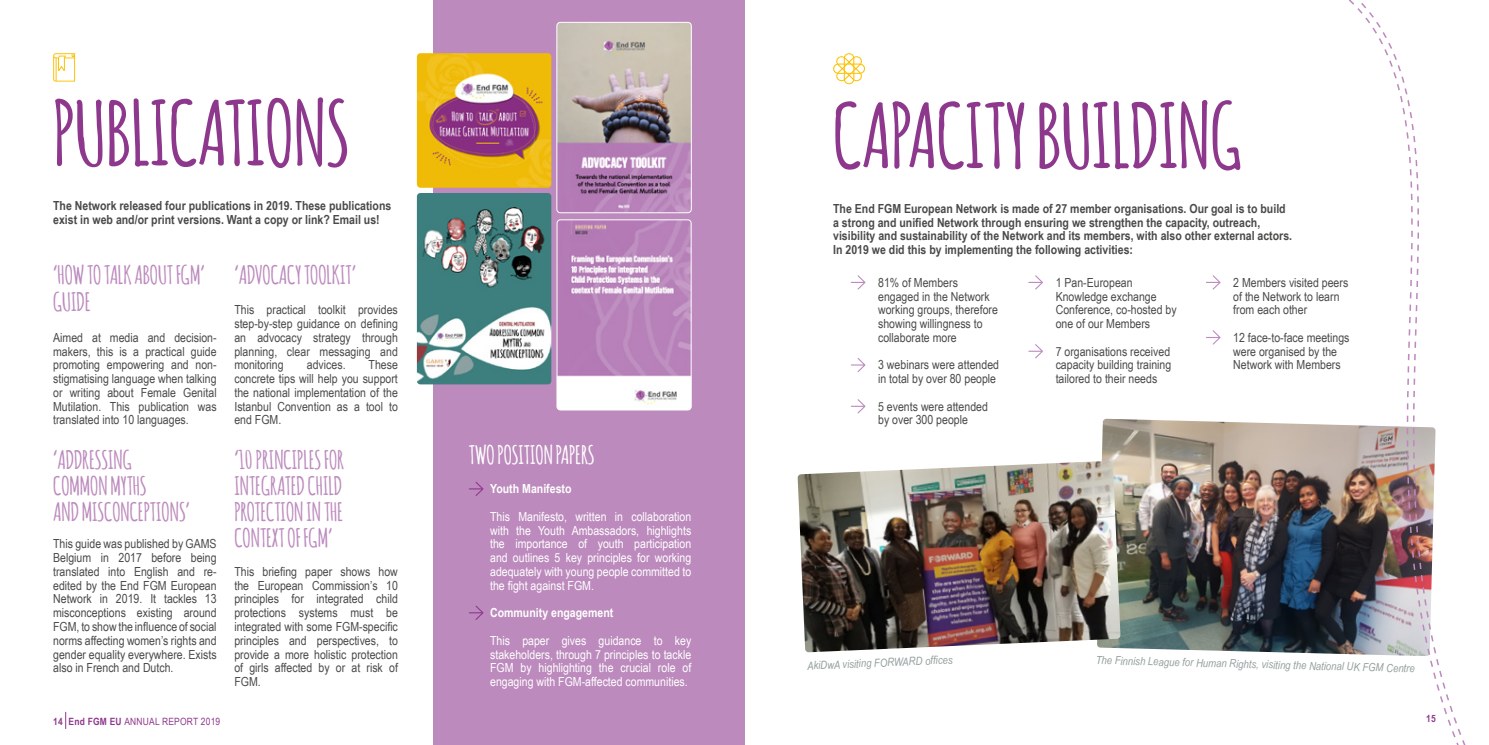
<style>
.page{position:relative;width:1489px;height:745px;background:#fff}
.page>*{position:absolute;margin:0;border:0;box-sizing:border-box;transform-origin:0 0}
.t1{font:700 87.5px "Amatic";color:#8e388d}
.t2{font:700 25px/26.2px "Amatic";color:#bc8abd}
.t3{font:700 25px "Amatic";color:#fff}
.t4{font:12.5px/13.8px "Arial Narrow";color:#4a4a49}
.t5{font:700 12.5px/13.8px "Arial Narrow";color:#4a4a49}
.t6{font:12.5px/13.8px "Arial Narrow";color:#fff;text-align:justify}
.t7{font:700 12.5px "Arial Narrow";color:#fff}
.t8{font:italic 11.25px "Arial Narrow";color:#95a19f}
.t9{font:10px "Arial Narrow";letter-spacing:.02em;color:#8e388d}
.t10{font:700 10px "Arial Narrow";color:#8e388d}
.s1{font-weight:700}
</style>
<div class="page">
<img style="left:1101px;top:418px;width:238px;height:236px">
<svg style="left:1339px;top:0;width:126px;height:744px"></svg>
<img style="left:797px;top:460px;width:323px;height:192px">
<svg style="left:833px;top:53px;width:32px;height:31px"></svg>
<svg style="left:851px;top:275px;width:14px;height:14px"></svg>
<svg style="left:851px;top:358px;width:14px;height:14px"></svg>
<svg style="left:851px;top:399px;width:14px;height:14px"></svg>
<svg style="left:1028px;top:275px;width:14px;height:14px"></svg>
<svg style="left:1028px;top:344px;width:14px;height:14px"></svg>
<svg style="left:1206px;top:275px;width:14px;height:14px"></svg>
<svg style="left:1206px;top:330px;width:14px;height:14px"></svg>
<svg style="left:65px;top:711px;width:1px;height:17px"></svg>
<div style="left:433px;top:0;width:311px;height:744px;background:#bc8abd"></div>
<svg style="left:55px;top:97px;width:292px;height:71px"></svg>
<svg style="left:53px;top:53px;width:22px;height:28px"></svg>
<svg style="left:469px;top:482px;width:14px;height:13px"></svg>
<svg style="left:469px;top:605px;width:14px;height:14px"></svg>
<img style="left:417px;top:53px;width:134px;height:135px">
<img style="left:417px;top:193px;width:134px;height:191px">
<img style="left:557px;top:22px;width:134px;height:191px">
<div style="left:556px;top:22px;width:135px;height:191px;border:1px solid #fff;border-radius:4px"></div>
<img style="left:557px;top:219px;width:134px;height:191px">
<div style="left:557px;top:219px;width:134px;height:191px;border:1px solid #fff;border-radius:3px"></div>
<p class="t5" style="left:53px;top:198px;width:339px">The Network released four publications in 2019. These publications exist in web and/or print versions. Want a copy or link? Email us!</p>
<h2 class="t2" style="left:53px;top:261px;width:153px">‘HOW TO TALK ABOUT FGM’<br>GUIDE</h2>
<p class="t4" style="left:53px;top:330px;width:165px;text-align:justify">Aimed at media and decision&shy;makers, this is a practical guide promoting empowering and non&shy;stigmatising language when talking or writing about Female Genital Mutilation. This publication was translated into 10 languages.</p>
<h2 class="t2" style="left:53px;top:445px;width:138px">‘ADDRESSING<br>COMMON MYTHS<br>AND MISCONCEPTIONS’</h2>
<p class="t4" style="left:53px;top:536px;width:165px;text-align:justify">This guide was published by GAMS Belgium in 2017 before being translated into English and re&shy;edited by the End FGM European Network in 2019. It tackles 13 misconceptions existing around FGM, to show the influence of social norms affecting women’s rights and gender equality everywhere. Exists also in French and Dutch.</p>
<h2 class="t2" style="left:234px;top:261px;width:123px">‘ADVOCACY TOOLKIT’</h2>
<p class="t4" style="left:234px;top:302px;width:165px;text-align:justify">This practical toolkit provides step-by-step guidance on defining an advocacy strategy through planning, clear messaging and monitoring</p>
<p class="t4" style="left:234px;top:357px;width:165px;text-align:justify;text-indent:134px">These concrete tips will help you support the national implementation of the Istanbul Convention as a tool to end FGM.</p>
<h2 class="t2" style="left:234px;top:445px;width:111px;text-align:justify">‘10 PRINCIPLES FOR INTEGRATED CHILD PROTECTION IN THE CONTEXT OF FGM’</h2>
<p class="t4" style="left:234px;top:563px;width:165px;text-align:justify">This briefing paper shows how the European Commission’s 10 principles for integrated child protections systems must be integrated with some FGM-specific principles and perspectives, to provide a more holistic protection of girls affected by or at risk of FGM.</p>
<p class="t4" style="left:307px;top:357px;width:40px">advices.</p>
<h2 class="t3" style="left:469px;top:436px;width:127px">TWO POSITION PAPERS</h2>
<p class="t7" style="left:490px;top:479px;width:83px">Youth Manifesto</p>
<p class="t6" style="left:490px;top:508px;width:203px">This Manifesto, written in collaboration with the Youth Ambassadors, highlights the importance of youth participation and outlines 5 key principles for working adequately with young people committed to the fight against FGM.</p>
<p class="t7" style="left:490px;top:603px;width:125px">Community engagement</p>
<p class="t6" style="left:490px;top:632px;width:203px">This paper gives guidance to key stakeholders, through 7 principles to tackle FGM by highlighting the crucial role of engaging with FGM-affected communities.</p>
<h1 class="t1" style="left:833px;top:73px;width:411px">CAPACITY BUILDING</h1>
<p class="t5" style="left:833px;top:201px;width:460px">The End FGM European Network is made of 27 member organisations. Our goal is to build a strong and unified Network through ensuring we strengthen the capacity, outreach, visibility and sustainability of the Network and its members, with also other external actors.<br>In 2019 we did this by implementing the following activities:</p>
<p class="t4" style="left:878px;top:275px;width:121px">81% of Members engaged in the Network working groups, therefore showing willingness to collaborate more</p>
<p class="t4" style="left:878px;top:357px;width:122px">3 webinars were attended in total by over 80 people</p>
<p class="t4" style="left:878px;top:398px;width:111px">5 events were attended by over 300 people</p>
<p class="t4" style="left:1055px;top:275px;width:122px">1 Pan-European<br>Knowledge exchange<br>Conference, co-hosted by one of our Members</p>
<p class="t4" style="left:1055px;top:343px;width:117px;text-align:justify">7 organisations received capacity building training tailored to their needs</p>
<p class="t4" style="left:1233px;top:275px;width:116px">2 Members visited peers of the Network to learn from each other</p>
<p class="t4" style="left:1233px;top:330px;width:118px">12 face-to-face meetings were organised by the<br>Network with Members</p>
<p class="t8" style="left:806px;top:658px;width:147px;rotate:-3deg">AkiDwA visiting FORWARD offi ces</p>
<p class="t8" style="left:1096px;top:650px;width:320px;rotate:2deg">The Finnish League for Human Rights, visiting the National UK FGM Centre</p>
<p class="t9" style="left:53px;top:713px;width:169px"><span class="s1">14 End FGM EU</span> ANNUAL REPORT 2019</p>
<p class="t10" style="left:1425px;top:710px;width:11px">15</p>
</div>
